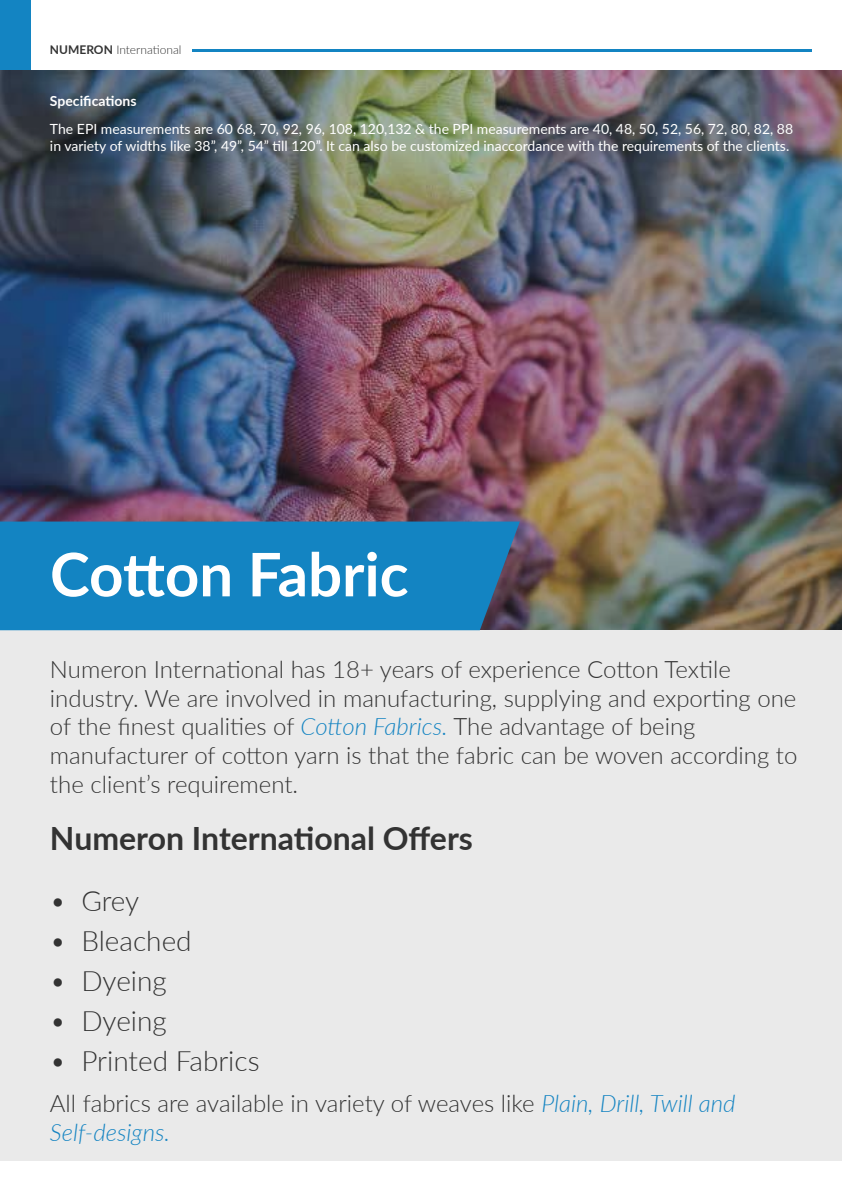
<style>
.page{position:relative;width:842px;height:1191px;background:#fff}
.page>*{position:absolute;margin:0;border:0;box-sizing:border-box;transform-origin:0 0}
.t1{font:700 60px "Lato";color:#fff}
.t2{font:700 32px "Lato";color:#333}
.t3{font:300 28px "Lato";color:#333}
.t4{font:300 24px/28.8px "Lato";color:#333}
.t5{font:14px/16.8px "Lato";color:#fff}
.t6{font:700 14px "Lato";color:#fff}
.t7{font:300 12px "Lato";color:#333}
.s1{font-weight:700}
.s2{font-style:italic;color:#1584c2}
</style>
<div class="page">
<div style="left:0;top:0;width:30px;height:70px;background:#1384c2"></div>
<hr style="left:193px;top:49px;width:619px;height:2px;background:#1384c2">
<img style="left:0;top:70px;width:842px;height:560px">
<div style="left:0;top:630px;width:842px;height:531px;background:#eaeaea"></div>
<div style="left:0;top:521px;width:520px;height:109px;background:#1384c2"></div>
<p class="t7" style="left:50px;top:41px;width:133px"><span class="s1">NUMERON</span> International</p>
<p class="t6" style="left:50px;top:91px;width:88px">Specifications</p>
<p class="t5" style="left:50px;top:120px;width:745px">The EPI measurements are 60 68, 70, 92, 96, 108, 120,132 &amp; the PPI measurements are 40, 48, 50, 52, 56, 72, 80, 82, 88 in variety of widths like 38”, 49”, 54” till 120”. It can also be customized inaccordance with the requirements of the clients.</p>
<h1 class="t1" style="left:50px;top:530px;width:360px">Cotton Fabric</h1>
<p class="t4" style="left:50px;top:654px;width:749px">Numeron International has 18+ years of experience Cotton Textile industry. We are involved in manufacturing, supplying and exporting one of the finest qualities of <span class="s2">Cotton Fabrics.</span> The advantage of being manufacturer of cotton yarn is that the fabric can be woven according to the client’s requirement.</p>
<h2 class="t2" style="left:50px;top:815px;width:424px">Numeron International Offers</h2>
<p class="t3" style="left:50px;top:881px;width:91px">• Grey</p>
<p class="t3" style="left:50px;top:921px;width:143px">• Bleached</p>
<p class="t3" style="left:50px;top:961px;width:118px">• Dyeing</p>
<p class="t3" style="left:50px;top:1001px;width:118px">• Dyeing</p>
<p class="t3" style="left:50px;top:1041px;width:211px">• Printed Fabrics</p>
<p class="t4" style="left:50px;top:1088px;width:687px">All fabrics are available in variety of weaves like <span class="s2">Plain, Drill, Twill and<br>Self-designs.</span></p>
</div>
